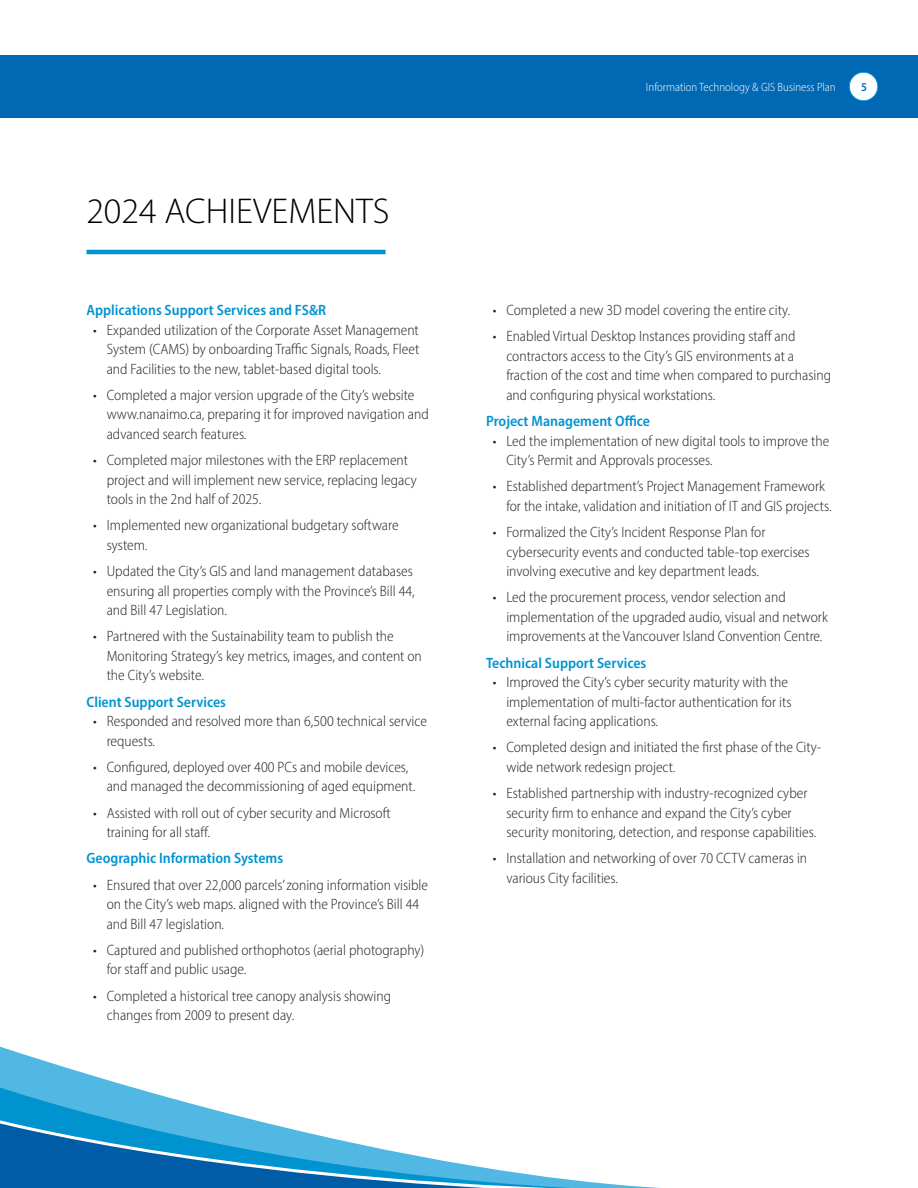
<style>
.page{position:relative;width:918px;height:1188px;background:#fff}
.page>*{position:absolute;margin:0;border:0;box-sizing:border-box;transform-origin:0 0}
.t1{font:300 36px "Myriad Pro";color:#000}
.t2{font:300 semi-condensed 15px/19.5px "Myriad Pro";color:#231f20}
.t3{font:600 semi-condensed 15px "Myriad Pro";color:#0093d0}
.t4{font:300 semi-condensed 12px "Myriad Pro";color:#fff}
.t5{font:600 semi-condensed 12px "Myriad Pro";color:#0168b3}
</style>
<div class="page">
<div style="left:0;top:55px;width:918px;height:62px;background:#0168b3"></div>
<svg style="left:0;top:1046px;width:71px;height:23px"></svg>
<svg style="left:0;top:1069px;width:660px;height:119px"></svg>
<svg style="left:593px;top:1114px;width:65px;height:74px"></svg>
<svg style="left:0;top:1111px;width:593px;height:77px"></svg>
<hr style="left:86px;top:250px;width:300px;height:4px;background:#0093d0">
<div style="left:849px;top:72px;width:29px;height:29px;background:#fff;border-radius:50%"></div>
<div style="left:849px;top:72px;width:29px;height:29px;border:1px solid #0093d0;border-radius:50%"></div>
<p class="t1" style="left:86px;top:189px;width:305px">2024 ACHIEVEMENTS</p>
<p class="t3" style="left:86px;top:301px;width:241px">Applications Support Services and FS&amp;R</p>
<p class="t2" style="left:107px;top:320px;width:314px;text-align:justify;text-indent:-14px">• Expanded utilization of the Corporate Asset Management System (CAMS) by onboarding Traffic Signals, Roads, Fleet and Facilities to the new, tablet-based digital tools.</p>
<p class="t2" style="left:107px;top:385px;width:324px;text-indent:-14px">• Completed a major version upgrade of the City’s website www.nanaimo.ca, preparing it for improved navigation and advanced search features.</p>
<p class="t2" style="left:107px;top:450px;width:311px;text-indent:-14px">• Completed major milestones with the ERP replacement project and will implement new service, replacing legacy tools in the 2nd half of 2025.</p>
<p class="t2" style="left:107px;top:515px;width:293px;text-indent:-14px">• Implemented new organizational budgetary software system.</p>
<p class="t2" style="left:107px;top:561px;width:310px;text-indent:-14px">• Updated the City’s GIS and land management databases ensuring all properties comply with the Province’s Bill 44, and Bill 47 Legislation.</p>
<p class="t2" style="left:107px;top:626px;width:317px;text-indent:-14px">• Partnered with the Sustainability team to publish the<br>Monitoring Strategy’s key metrics, images, and content on the City’s website.</p>
<p class="t3" style="left:86px;top:692px;width:141px">Client Support Services</p>
<p class="t2" style="left:107px;top:711px;width:322px;text-indent:-14px">• Responded and resolved more than 6,500 technical service requests.</p>
<p class="t2" style="left:107px;top:757px;width:310px;text-indent:-14px">• Configured, deployed over 400 PCs and mobile devices, and managed the decommissioning of aged equipment.</p>
<p class="t2" style="left:107px;top:803px;width:286px;text-indent:-14px">• Assisted with roll out of cyber security and Microsoft training for all staff.</p>
<p class="t3" style="left:86px;top:849px;width:198px">Geographic Information Systems</p>
<p class="t2" style="left:107px;top:875px;width:323px;text-indent:-14px">• Ensured that over 22,000 parcels’ zoning information visible on the City’s web maps. aligned with the Province’s Bill 44 and Bill 47 legislation.</p>
<p class="t2" style="left:107px;top:940px;width:319px;text-indent:-14px">• Captured and published orthophotos (aerial photography) for staff and public usage.</p>
<p class="t2" style="left:107px;top:986px;width:286px;text-indent:-14px">• Completed a historical tree canopy analysis showing changes from 2009 to present day.</p>
<p class="t4" style="left:646px;top:79px;width:191px">Information Technology &amp; GIS Business Plan</p>
<p class="t5" style="left:861px;top:79px;width:7px">5</p>
<p class="t2" style="left:493px;top:300px;width:299px">• Completed a new 3D model covering the entire city.</p>
<p class="t2" style="left:506px;top:326px;width:326px;text-indent:-14px">• Enabled Virtual Desktop Instances providing staff and contractors access to the City’s GIS environments at a fraction of the cost and time when compared to purchasing and configuring physical workstations.</p>
<p class="t3" style="left:486px;top:412px;width:166px">Project Management Office</p>
<p class="t2" style="left:506px;top:431px;width:324px;text-indent:-14px">• Led the implementation of new digital tools to improve the<br>City’s Permit and Approvals processes.</p>
<p class="t2" style="left:506px;top:476px;width:327px;text-indent:-14px">• Established department’s Project Management Framework for the intake, validation and initiation of IT and GIS projects.</p>
<p class="t2" style="left:506px;top:522px;width:305px;text-indent:-14px">• Formalized the City’s Incident Response Plan for cybersecurity events and conducted table-top exercises involving executive and key department leads.</p>
<p class="t2" style="left:506px;top:587px;width:323px;text-indent:-14px">• Led the procurement process, vendor selection and implementation of the upgraded audio, visual and network improvements at the Vancouver Island Convention Centre.</p>
<p class="t3" style="left:486px;top:653px;width:162px">Technical Support Services</p>
<p class="t2" style="left:506px;top:672px;width:287px;text-indent:-14px">• Improved the City’s cyber security maturity with the implementation of multi-factor authentication for its external facing applications.</p>
<p class="t2" style="left:506px;top:737px;width:317px;text-indent:-14px">• Completed design and initiated the first phase of the City&shy;wide network redesign project.</p>
<p class="t2" style="left:506px;top:783px;width:311px;text-indent:-14px">• Established partnership with industry-recognized cyber security firm to enhance and expand the City’s cyber security monitoring, detection, and response capabilities.</p>
<p class="t2" style="left:506px;top:848px;width:302px;text-indent:-14px">• Installation and networking of over 70 CCTV cameras in various City facilities.</p>
</div>
